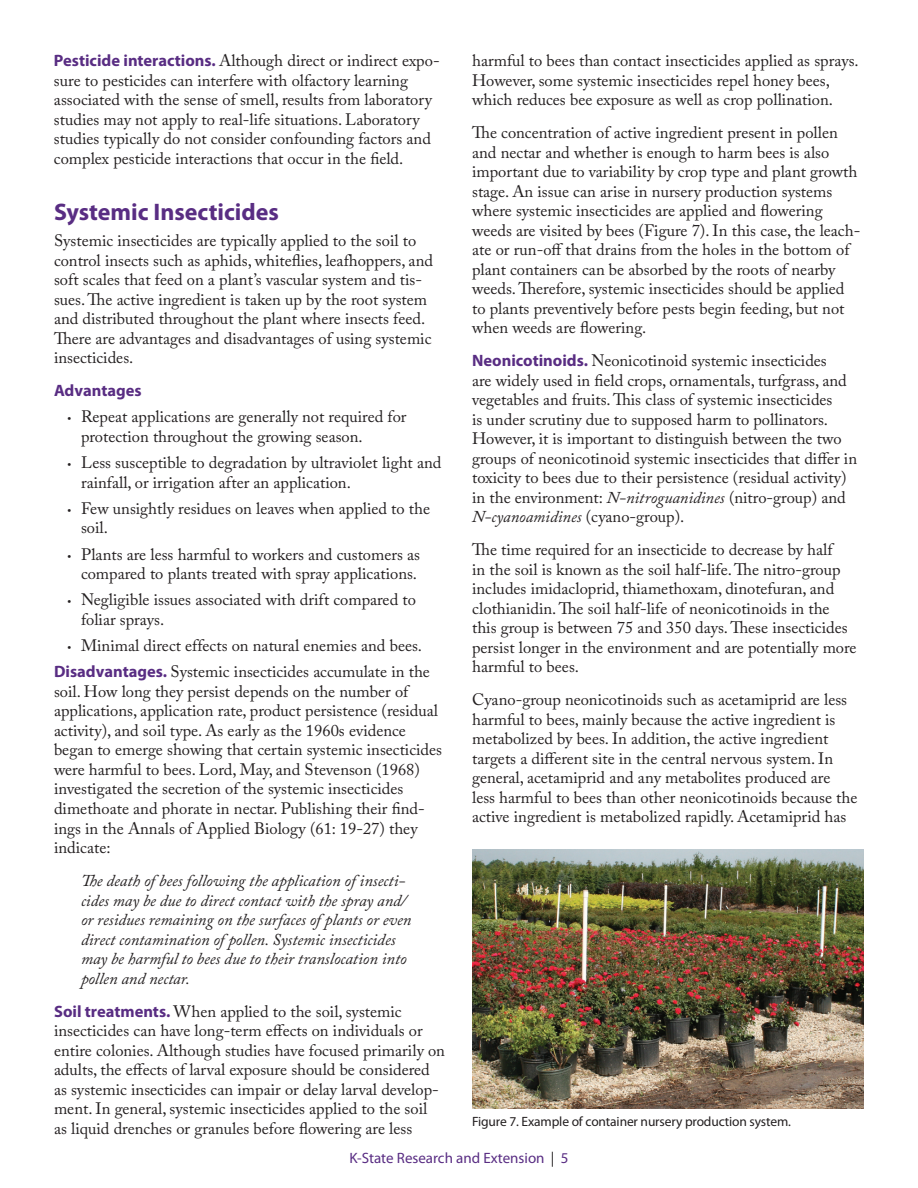
<style>
.page{position:relative;width:918px;height:1188px;background:#fff}
.page>*{position:absolute;margin:0;border:0;box-sizing:border-box;transform-origin:0 0}
.t1{font:700 24px "Myriad Pro";color:#592d83}
.t2{font:16.5px/19.5px "Adobe Caslon Pro";color:#231f20}
.t3{font:italic 16.5px/19.5px "Adobe Caslon Pro";color:#231f20}
.t4{font:700 16.5px "Myriad Pro";color:#592d83}
.t5{font:15px "Myriad Pro";color:#592d83}
.t6{font:13.5px "Myriad Pro";letter-spacing:-.01em;color:#231f20}
.s1{font-family:"Myriad Pro";font-weight:700;color:#592d83}
.s2{font-family:"Myriad Pro";font-size:13.5px}
.s3{font-style:italic}
.s4{color:#231f20}
</style>
<div class="page">
<img style="left:472px;top:849px;width:392px;height:259px">
<p class="t2" style="left:54px;top:51px;width:387px"><span class="s1">Pesticide interactions.</span> Although direct or indirect expo&shy;sure to pesticides can interfere with olfactory learning associated with the sense of smell, results from laboratory studies may not apply to real-life situations. Laboratory studies typically do not consider confounding factors and complex pesticide interactions that occur in the field.</p>
<h1 class="t1" style="left:54px;top:196px;width:226px">Systemic Insecticides</h1>
<p class="t2" style="left:54px;top:231px;width:381px">Systemic insecticides are typically applied to the soil to control insects such as aphids, whiteflies, leafhoppers, and soft scales that feed on a plant’s vascular system and tis&shy;sues. The active ingredient is taken up by the root system and distributed throughout the plant where insects feed.<br>There are advantages and disadvantages of using systemic insecticides.</p>
<p class="t4" style="left:54px;top:380px;width:89px">Advantages</p>
<p class="t2" style="left:81px;top:407px;width:327px;text-indent:-14px"><span class="s2">•</span> Repeat applications are generally not required for protection throughout the growing season.</p>
<p class="t2" style="left:81px;top:453px;width:362px;text-indent:-14px"><span class="s2">•</span> Less susceptible to degradation by ultraviolet light and rainfall, or irrigation after an application.</p>
<p class="t2" style="left:81px;top:499px;width:351px;text-indent:-14px"><span class="s2">•</span> Few unsightly residues on leaves when applied to the soil.</p>
<p class="t2" style="left:68px;top:544px;width:354px;text-align:right"><span class="s2">•</span> Plants are less harmful to workers and customers as compared to plants treated with spray applications.</p>
<p class="t2" style="left:81px;top:590px;width:336px;text-indent:-14px"><span class="s2">•</span> Negligible issues associated with drift compared to foliar sprays.</p>
<p class="t2" style="left:54px;top:632px;width:378px;line-height:26.2px;text-align:center"><span class="s2">•</span> Minimal direct effects on natural enemies and bees.<br><span class="s1">Disadvantages.</span> Systemic insecticides accumulate in the</p>
<p class="t2" style="left:54px;top:682px;width:390px">soil. How long they persist depends on the number of applications, application rate, product persistence (residual activity), and soil type. As early as the 1960s evidence began to emerge showing that certain systemic insecticides were harmful to bees. Lord, May, and Stevenson (1968) investigated the secretion of the systemic insecticides dimethoate and phorate in nectar. Publishing their find&shy;ings in the Annals of Applied Biology (61: 19-27) they indicate:</p>
<p class="t3" style="left:81px;top:871px;width:332px">The death of bees following the application of insecti&shy;cides may be due to direct contact with the spray and/ or residues remaining on the surfaces of plants or even direct contamination of pollen. Systemic insecticides may be harmful to bees due to their translocation into pollen and nectar.</p>
<p class="t2" style="left:54px;top:1001px;width:393px"><span class="s1">Soil treatments.</span> When applied to the soil, systemic insecticides can have long-term effects on individuals or entire colonies. Although studies have focused primarily on adults, the effects of larval exposure should be considered as systemic insecticides can impair or delay larval develop&shy;ment. In general, systemic insecticides applied to the soil<br>as liquid drenches or granules before flowering are less</p>
<p class="t2" style="left:472px;top:51px;width:388px">harmful to bees than contact insecticides applied as sprays.<br>However, some systemic insecticides repel honey bees, which reduces bee exposure as well as crop pollination.</p>
<p class="t2" style="left:472px;top:123px;width:390px">The concentration of active ingredient present in pollen and nectar and whether is enough to harm bees is also important due to variability by crop type and plant growth stage. An issue can arise in nursery production systems where systemic insecticides are applied and flowering weeds are visited by bees (Figure 7). In this case, the leach&shy;ate or run-off that drains from the holes in the bottom of plant containers can be absorbed by the roots of nearby weeds. Therefore, systemic insecticides should be applied to plants preventively before pests begin feeding, but not when weeds are flowering.</p>
<p class="t2" style="left:472px;top:351px;width:387px"><span class="s1">Neonicotinoids.</span> Neonicotinoid systemic insecticides<br>are widely used in field crops, ornamentals, turfgrass, and vegetables and fruits. This class of systemic insecticides<br>is under scrutiny due to supposed harm to pollinators.<br>However, it is important to distinguish between the two groups of neonicotinoid systemic insecticides that differ in toxicity to bees due to their persistence (residual activity) in the environment: <span class="s3">N-nitroguanidines</span> (nitro-group) and <span class="s3">N-cyanoamidines</span> (cyano-group).</p>
<p class="t2" style="left:472px;top:540px;width:386px">The time required for an insecticide to decrease by half<br>in the soil is known as the soil half-life. The nitro-group includes imidacloprid, thiamethoxam, dinotefuran, and clothianidin. The soil half-life of neonicotinoids in the this group is between 75 and 350 days. These insecticides persist longer in the environment and are potentially more harmful to bees.</p>
<p class="t2" style="left:472px;top:690px;width:387px">Cyano-group neonicotinoids such as acetamiprid are less harmful to bees, mainly because the active ingredient is metabolized by bees. In addition, the active ingredient targets a different site in the central nervous system. In general, acetamiprid and any metabolites produced are less harmful to bees than other neonicotinoids because the active ingredient is metabolized rapidly. Acetamiprid has</p>
<p class="t6" style="left:472px;top:1114px;width:320px">Figure 7. Example of container nursery production system.</p>
<p class="t5" style="left:349px;top:1149px;width:221px">K-State Research and Extension <span class="s4">|</span> 5</p>
</div>
